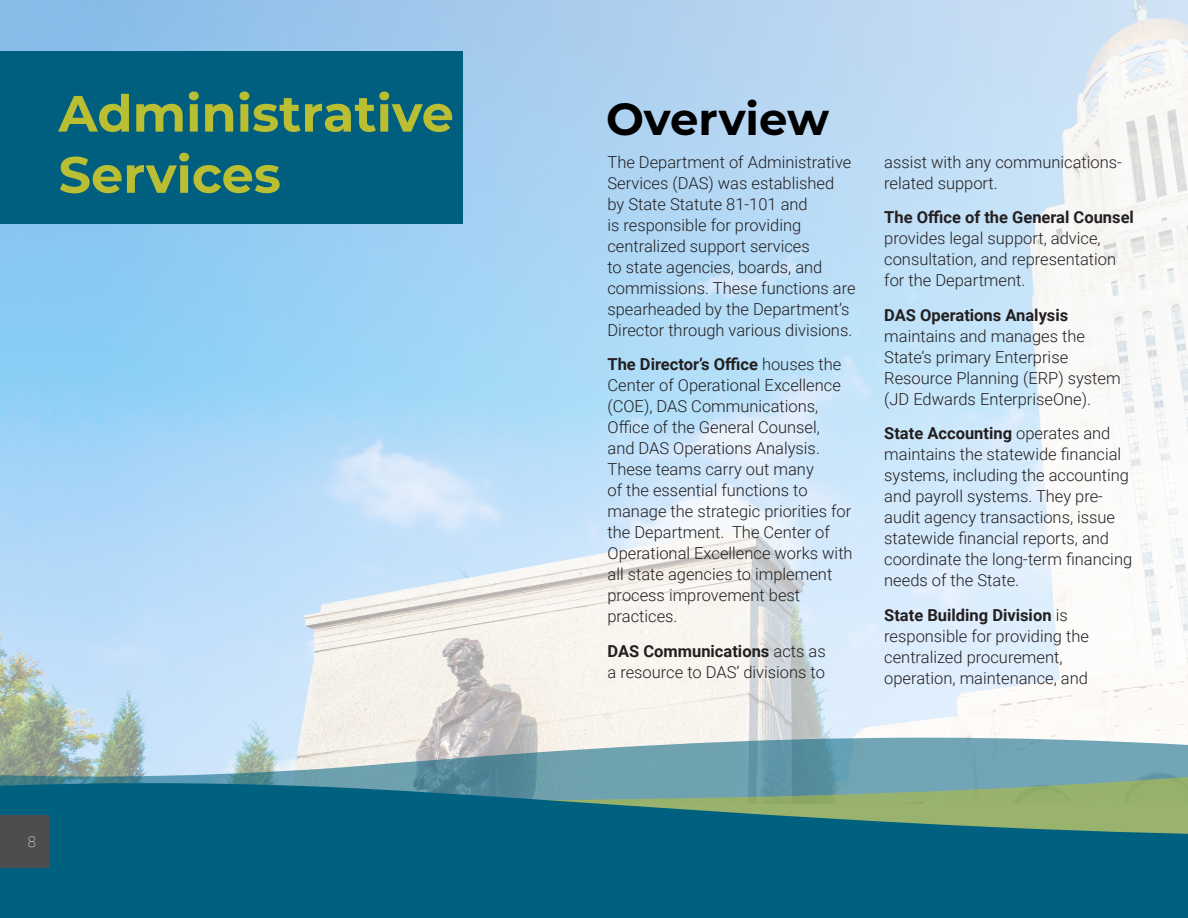
<style>
.page{position:relative;width:1188px;height:918px;background:#fff}
.page>*{position:absolute;margin:0;border:0;box-sizing:border-box;transform-origin:0 0}
.header-main{font:700 51px/61.2px "Montserrat";color:#b9be33}
.Divisiongreen{font:700 45px "Montserrat";color:#000}
.body{font:300 16.5px/21px "Roboto";color:#231f20}
.t1{font:100 15px "Roboto";color:#fff}
.s1{font-weight:700}
</style>
<div class="page">
<img style="left:0;top:0;width:1188px;height:736px">
<svg style="left:0;top:736px;width:1188px;height:45px;background:#90b3bb"></svg>
<svg style="left:0;top:781px;width:1188px;height:137px;background:#176c7f"></svg>
<div style="left:0;top:51px;width:463px;height:173px;background:#005f7e"></div>
<div style="left:0;top:815px;width:50px;height:53px;background:#4d4d50"></div>
<p class="header-main" style="left:59px;top:80px;width:397px">Administrative<br>Services</p>
<p class="t1" style="left:28px;top:831px;width:10px">8</p>
<p class="Divisiongreen" style="left:606px;top:87px;width:225px">Overview</p>
<p class="body" style="left:608px;top:151px;width:250px">The Department of Administrative<br>Services (DAS) was established<br>by State Statute 81-101 and<br>is responsible for providing centralized support services<br>to state agencies, boards, and commissions. These functions are spearheaded by the Department’s<br>Director through various divisions.</p>
<p class="body" style="left:608px;top:353px;width:247px"><span class="s1">The Director’s Office</span> houses the<br>Center of Operational Excellence (COE), DAS Communications,<br>Office of the General Counsel,<br>and DAS Operations Analysis.<br>These teams carry out many<br>of the essential functions to manage the strategic priorities for the Department. The Center of<br>Operational Excellence works with all state agencies to implement process improvement best practices.</p>
<p class="body" style="left:608px;top:640px;width:220px"><span class="s1">DAS Communications</span> acts as a resource to DAS’ divisions to</p>
<p class="body" style="left:884px;top:151px;width:239px">assist with any communications&shy;related support.</p>
<p class="body" style="left:884px;top:206px;width:251px"><span class="s1">The Office of the General Counsel </span>provides legal support, advice, consultation, and representation for the Department.</p>
<p class="body" style="left:884px;top:304px;width:238px"><span class="s1">DAS Operations Analysis </span>maintains and manages the<br>State’s primary Enterprise<br>Resource Planning (ERP) system (JD Edwards EnterpriseOne).</p>
<p class="body" style="left:884px;top:422px;width:249px"><span class="s1">State Accounting</span> operates and maintains the statewide financial systems, including the accounting and payroll systems. They pre&shy;audit agency transactions, issue statewide financial reports, and coordinate the long-term financing needs of the State.</p>
<p class="body" style="left:884px;top:604px;width:206px"><span class="s1">State Building Division</span> is responsible for providing the centralized procurement, operation, maintenance, and</p>
</div>
